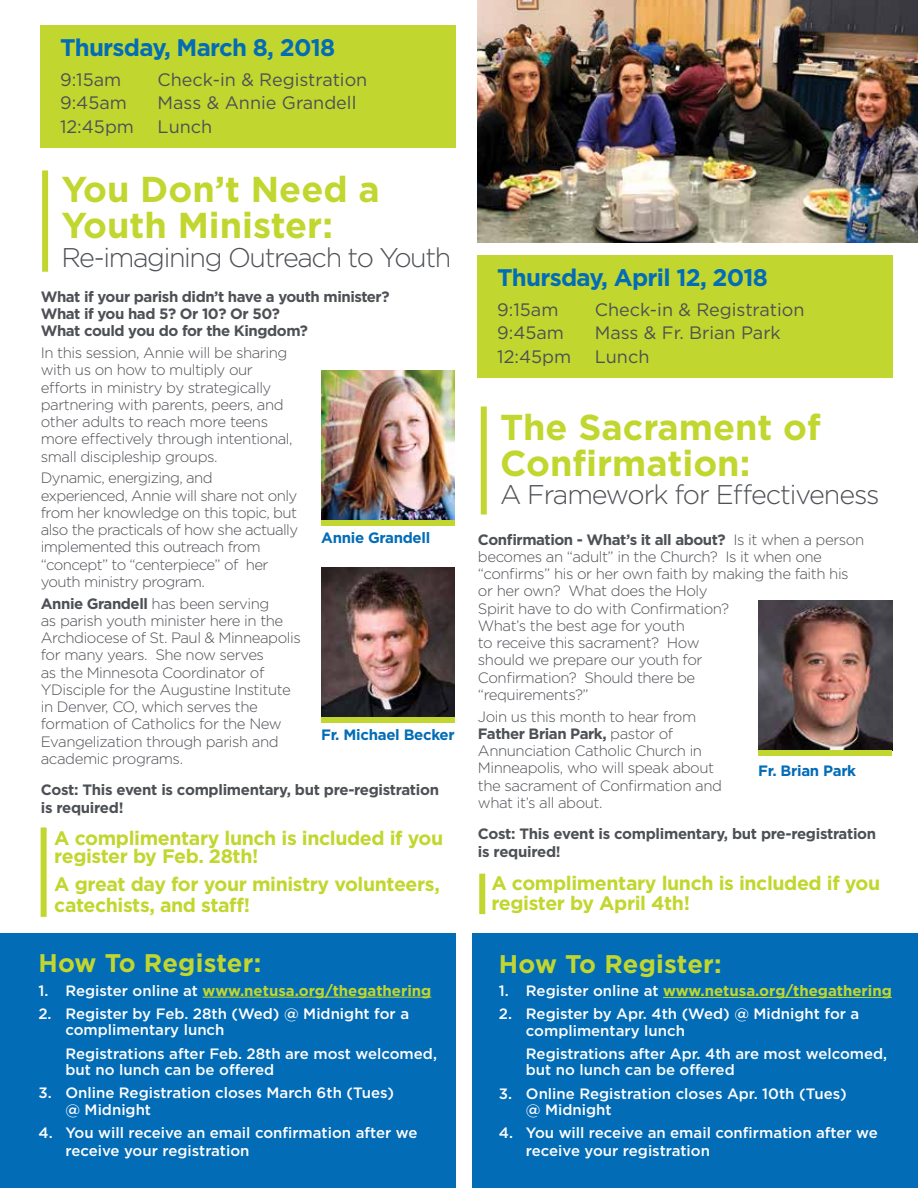
<style>
.page{position:relative;width:918px;height:1188px;background:#fff}
.page>*{position:absolute;margin:0;border:0;box-sizing:border-box;transform-origin:0 0}
.t1{font:700 36px/36px "Gotham";color:#c1d72f}
.t2{font:300 27px "Gotham";letter-spacing:-.05em;color:#4d5055}
.t3{font:700 25.5px "Gotham";letter-spacing:.005em;color:#c1d72f}
.t4{font:700 24px "Gotham";letter-spacing:-.03em;color:#036cb6}
.t5{font:700 19.5px/18px "Gotham";letter-spacing:-.02em;color:#c1d72f}
.t6{font:18px "Gotham";color:#4d5055}
.t7{font:300 15px/17.2px "Gotham";letter-spacing:-.03em;color:#4d5055}
.t8{font:500 15px/16.5px "Gotham";color:#fff}
.t9{font:700 15px/17.2px "Gotham";letter-spacing:-.03em;color:#4d5055}
.t10{font:700 15px "Gotham";color:#c1d72f}
.t11{font:700 15px "Gotham";letter-spacing:-.02em;color:#036cb6}
.s1{font-weight:700}
.s2{font-weight:500;color:#fff}
</style>
<div class="page">
<img style="left:478px;top:0;width:440px;height:242px">
<div style="left:42px;top:170px;width:6px;height:102px;background:#c1d72f"></div>
<div style="left:41px;top:26px;width:415px;height:122px;background:#c1d72f"></div>
<div style="left:41px;top:827px;width:6px;height:90px;background:#c1d72f"></div>
<img style="left:321px;top:370px;width:134px;height:150px">
<div style="left:321px;top:520px;width:134px;height:6px;background:#c1d72f"></div>
<img style="left:321px;top:568px;width:134px;height:149px">
<div style="left:321px;top:717px;width:134px;height:6px;background:#c1d72f"></div>
<div style="left:0;top:934px;width:456px;height:254px;background:#036cb6"></div>
<hr style="left:203px;top:997px;width:228px;height:1px;background:#c1d72f">
<div style="left:481px;top:407px;width:6px;height:108px;background:#c1d72f"></div>
<div style="left:478px;top:256px;width:415px;height:122px;background:#c1d72f"></div>
<img style="left:758px;top:601px;width:134px;height:149px">
<div style="left:758px;top:750px;width:134px;height:6px;background:#c1d72f"></div>
<div style="left:473px;top:934px;width:445px;height:254px;background:#036cb6"></div>
<hr style="left:663px;top:997px;width:229px;height:1px;background:#c1d72f">
<div style="left:479px;top:874px;width:6px;height:40px;background:#c1d72f"></div>
<h3 class="t4" style="left:60px;top:32px;width:277px">Thursday, March 8, 2018</h3>
<p class="t6" style="left:60px;top:68px;width:63px">9:15am</p>
<p class="t6" style="left:158px;top:68px;width:211px">Check-in &amp; Registration</p>
<p class="t6" style="left:60px;top:91px;width:68px">9:45am</p>
<p class="t6" style="left:158px;top:91px;width:200px">Mass &amp; Annie Grandell</p>
<p class="t6" style="left:60px;top:115px;width:75px">12:45pm</p>
<p class="t6" style="left:158px;top:115px;width:56px">Lunch</p>
<h1 class="t1" style="left:61px;top:171px;width:320px">You Don’t Need a<br>Youth Minister:</h1>
<h2 class="t2" style="left:61px;top:240px;width:392px">Re-imagining Outreach to Youth</h2>
<p class="t9" style="left:41px;top:288px;width:350px">What if your parish didn’t have a youth minister?<br>What if you had 5? Or 10? Or 50?<br>What could you do for the Kingdom?</p>
<p class="t7" style="left:41px;top:344px;width:253px">In this session, Annie will be sharing with us on how to multiply our efforts in ministry by strategically partnering with parents, peers, and other adults to reach more teens more effectively through intentional, small discipleship groups.</p>
<p class="t7" style="left:41px;top:469px;width:259px">Dynamic, energizing, and experienced, Annie will share not only from her knowledge on this topic, but also the practicals of how she actually implemented this outreach from “concept” to “centerpiece” of her youth ministry program.</p>
<p class="t7" style="left:41px;top:594px;width:262px"><span class="s1">Annie Grandell</span> has been serving<br>as parish youth minister here in the<br>Archdiocese of St. Paul &amp; Minneapolis for many years. She now serves<br>as the Minnesota Coordinator of<br>YDisciple for the Augustine Institute in Denver, CO, which serves the formation of Catholics for the New<br>Evangelization through parish and academic programs.</p>
<p class="t9" style="left:41px;top:781px;width:400px;line-height:18px">Cost: This event is complimentary, but pre-registration is required!</p>
<h3 class="t5" style="left:54px;top:829px;width:390px">A complimentary lunch is included if you register by Feb. 28th!</h3>
<h3 class="t5" style="left:54px;top:873px;width:387px;line-height:21px">A great day for your ministry volunteers, catechists, and staff!</h3>
<p class="t11" style="left:321px;top:527px;width:111px">Annie Grandell</p>
<p class="t11" style="left:321px;top:724px;width:135px">Fr. Michael Becker</p>
<h3 class="t3" style="left:38px;top:946px;width:224px">How To Register:</h3>
<p class="t10" style="left:38px;top:980px;width:394px"><span class="s2">1. Register online at</span> www.netusa.org/thegathering</p>
<p class="t8" style="left:65px;top:1005px;width:345px;text-indent:-27px">2. Register by Feb. 28th (Wed) @ Midnight for a complimentary lunch</p>
<p class="t8" style="left:65px;top:1045px;width:373px">Registrations after Feb. 28th are most welcomed, but no lunch can be offered</p>
<p class="t8" style="left:65px;top:1085px;width:330px;text-indent:-27px">3. Online Registration closes March 6th (Tues) @ Midnight</p>
<p class="t8" style="left:65px;top:1124px;width:353px;line-height:18px;text-indent:-27px">4. You will receive an email confirmation after we receive your registration</p>
<h3 class="t4" style="left:497px;top:262px;width:272px">Thursday, April 12, 2018</h3>
<p class="t6" style="left:497px;top:298px;width:63px">9:15am</p>
<p class="t6" style="left:595px;top:298px;width:211px">Check-in &amp; Registration</p>
<p class="t6" style="left:497px;top:322px;width:68px">9:45am</p>
<p class="t6" style="left:595px;top:322px;width:188px">Mass &amp; Fr. Brian Park</p>
<p class="t6" style="left:497px;top:345px;width:75px">12:45pm</p>
<p class="t6" style="left:595px;top:345px;width:56px">Lunch</p>
<h1 class="t1" style="left:500px;top:409px;width:322px">The Sacrament of<br>Confirmation:</h1>
<h2 class="t2" style="left:500px;top:478px;width:381px">A Framework for Effectiveness</h2>
<p class="t7" style="left:478px;top:530px;width:388px"><span class="s1">Confirmation - What’s it all about?</span> Is it when a person becomes an “adult” in the Church? Is it when one “confirms” his or her own faith by making the faith his or her own? What does the Holy<br>Spirit have to do with Confirmation?<br>What’s the best age for youth<br>to receive this sacrament? How<br>should we prepare our youth for<br>Confirmation? Should there be<br>“requirements?”</p>
<p class="t7" style="left:478px;top:707px;width:246px">Join us this month to hear from<br><span class="s1">Father Brian Park,</span> pastor of<br>Annunciation Catholic Church in<br>Minneapolis, who will speak about the sacrament of Confirmation and what it’s all about.</p>
<p class="t9" style="left:478px;top:825px;width:400px;line-height:18px">Cost: This event is complimentary, but pre-registration is required!</p>
<h3 class="t5" style="left:491px;top:874px;width:390px;line-height:19.5px">A complimentary lunch is included if you register by April 4th!</h3>
<p class="t11" style="left:758px;top:760px;width:99px">Fr. Brian Park</p>
<h3 class="t3" style="left:499px;top:947px;width:224px">How To Register:</h3>
<p class="t10" style="left:499px;top:981px;width:394px"><span class="s2">1. Register online at</span> www.netusa.org/thegathering</p>
<p class="t8" style="left:526px;top:1005px;width:335px;text-indent:-27px">2. Register by Apr. 4th (Wed) @ Midnight for a complimentary lunch</p>
<p class="t8" style="left:526px;top:1045px;width:363px">Registrations after Apr. 4th are most welcomed, but no lunch can be offered</p>
<p class="t8" style="left:526px;top:1085px;width:322px;text-indent:-27px">3. Online Registration closes Apr. 10th (Tues) @ Midnight</p>
<p class="t8" style="left:526px;top:1124px;width:353px;line-height:18px;text-indent:-27px">4. You will receive an email confirmation after we receive your registration</p>
</div>
